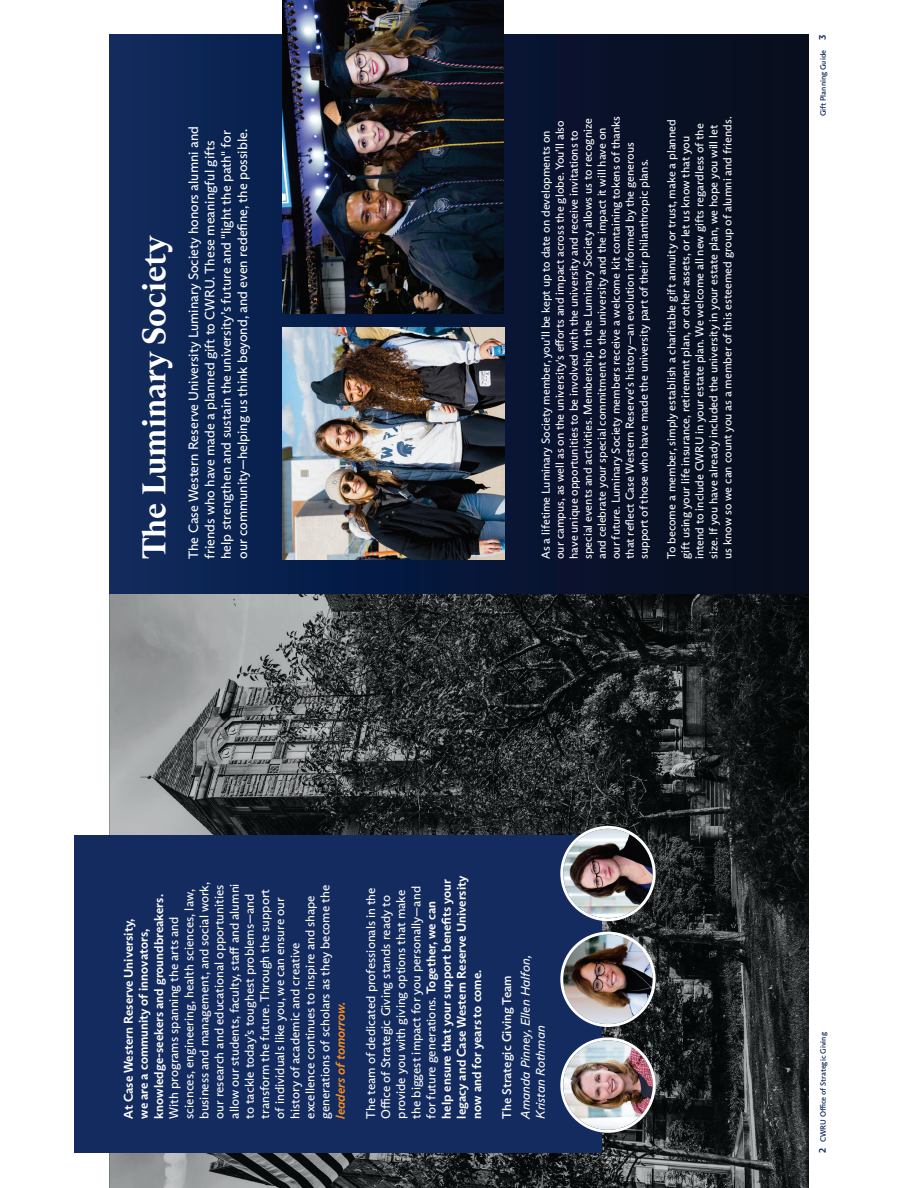
<style>
.page{position:relative;width:918px;height:1188px;background:#fff}
.page>*{position:absolute;margin:0;border:0;box-sizing:border-box;transform-origin:0 0}
.t1{font:700 33px "ABC Arizona Text";color:#fff}
.t2{font:13.65px/16.4px "ABC Arizona Sans";color:#fff}
.t3{font:12.6px/15.1px "ABC Arizona Sans";color:#fff}
.t4{font:700 12.6px/15.1px "ABC Arizona Sans";color:#fff}
.t5{font:italic 12.6px/15.1px "ABC Arizona Sans";color:#fff}
.t6{font:500 12.6px "ABC Arizona Sans";color:#fff}
.t7{font:italic 700 12.6px "ABC Arizona Sans";color:#f68d22}
.t8{font:11.7px/14px "ABC Arizona Sans";color:#fff}
.t9{font:500 7.8px "ABC Arizona Sans";color:#132b5e}
.s1{font-weight:700;font-size:9.75px}
.s2{font-weight:700}
</style>
<div class="page">
<div style="left:110px;top:35px;width:698px;height:559px;background:linear-gradient(to right,#102d61,#080b19)"></div>
<img style="left:110px;top:595px;width:698px;height:593px">
<img style="left:110px;top:594px;width:698px;height:1px">
<div style="left:75px;top:836px;width:527px;height:317px;background:#132b5e"></div>
<img style="left:563px;top:1040px;width:90px;height:90px;border-radius:50%">
<div style="left:560px;top:1037px;width:96px;height:96px;border:3px solid #fff;border-radius:50%"></div>
<img style="left:563px;top:935px;width:90px;height:89px;border-radius:50%">
<div style="left:560px;top:932px;width:96px;height:95px;border:3px solid #fff;border-radius:50%"></div>
<img style="left:563px;top:829px;width:90px;height:89px;border-radius:50%">
<div style="left:560px;top:826px;width:96px;height:95px;border:3px solid #fff;border-radius:50%"></div>
<img style="left:282px;top:0;width:222px;height:314px">
<img style="left:282px;top:328px;width:223px;height:231px">
<h1 class="t1" style="left:142px;top:559px;width:326px;rotate:-90deg">The Luminary Society</h1>
<p class="t2" style="left:186px;top:559px;width:434px;rotate:-90deg">The Case Western Reserve University Luminary Society honors alumni and friends who have made a planned gift to CWRU. These meaningful gifts help strengthen and sustain the university’s future and "light the path" for our community—helping us think beyond, and even redefine, the possible.</p>
<p class="t8" style="left:540px;top:559px;width:445px;rotate:-90deg">As a lifetime Luminary Society member, you’ll be kept up to date on developments on our campus, as well as on the university's efforts and impact across the globe. You’ll also have unique opportunities to be involved with the university and receive invitations to special events and activities. Membership in the Luminary Society allows us to recognize and celebrate your special commitment to the university and the impact it will have on our future. Luminary Society members receive a welcome kit containing tokens of thanks that reflect Case Western Reserve’s history—an evolution informed by the generous support of those who have made the university part of their philanthropic plans.</p>
<p class="t8" style="left:665px;top:559px;width:444px;rotate:-90deg">To become a member, simply establish a charitable gift annuity or trust, make a planned gift using your life insurance, retirement plan, or other assets, or let us know that you intend to include CWRU in your estate plan. We welcome all new gifts regardless of the size. If you have already included the university in your estate plan, we hope you will let us know so we can count you as a member of this esteemed group of alumni and friends.</p>
<p class="t9" style="left:820px;top:116px;width:83px;rotate:-90deg">Gift Planning Guide <span class="s1">3</span></p>
<p class="t3" style="left:167px;top:1119px;width:238px;rotate:-90deg">With programs spanning the arts and sciences, engineering, health sciences, law, business and management, and social work, our research and educational opportunities allow our students, faculty, staff and alumni to tackle today’s toughest problems—and transform the future. Through the support of individuals like you, we can ensure our history of academic and creative<br>excellence continues to inspire and shape generations of scholars as they become the</p>
<p class="t4" style="left:122px;top:1119px;width:226px;rotate:-90deg">At Case Western Reserve University,<br>we are a community of innovators, knowledge-seekers and groundbreakers.</p>
<p class="t7" style="left:336px;top:1119px;width:118px;rotate:-90deg">leaders of tomorrow.</p>
<p class="t3" style="left:364px;top:1119px;width:245px;rotate:-90deg">The team of dedicated professionals in the Office of Strategic Giving stands ready to provide you with giving options that make the biggest impact for you personally—and for future generations. <span class="s2">Together, we can help ensure that your support benefits your legacy and Case Western Reserve University now and for years to come.</span></p>
<p class="t5" style="left:519px;top:1119px;width:165px;rotate:-90deg">Amanda Pinney, Ellen Halfon,<br>Kristan Rothman</p>
<p class="t6" style="left:502px;top:1119px;width:145px;rotate:-90deg">The Strategic Giving Team</p>
<p class="t9" style="left:820px;top:1153px;width:122px;rotate:-90deg"><span class="s1">2</span> CWRU Office of Strategic Giving</p>
</div>
